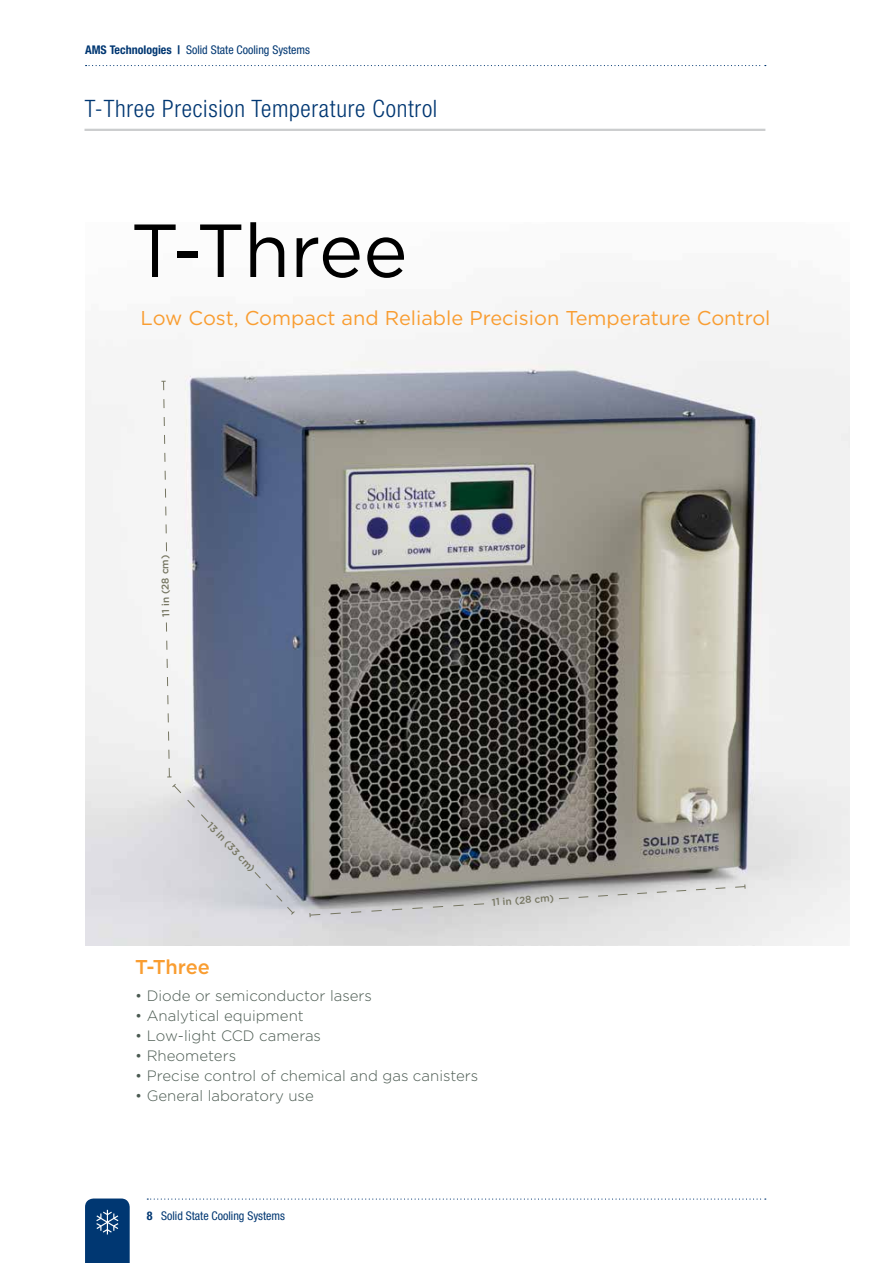
<style>
.page{position:relative;width:893px;height:1263px;background:#fff}
.page>*{position:absolute;margin:0;border:0;box-sizing:border-box;transform-origin:0 0}
.t1{font:75px "Gotham";letter-spacing:-.01em;color:#000}
.t2{font:300 condensed 24px "Helvetica Neue LT Std";letter-spacing:.03em;color:#003772}
.t3{font:19.95px "Gotham";color:#f99d31}
.t4{font:500 19.95px "Gotham";letter-spacing:-.005em;color:#f99d31}
.t5{font:300 15px "Gotham";color:#4c5b52}
.t6{font:condensed 12px "Helvetica Neue LT Std";color:#003772}
.t7{font:500 10.05px "Gotham";color:#767662}
.s1{font-weight:700}
</style>
<div class="page">
<svg style="left:86px;top:65px;width:680px;height:1px"></svg>
<svg style="left:147px;top:1198px;width:619px;height:1px"></svg>
<svg style="left:85px;top:1198px;width:45px;height:65px"></svg>
<hr style="left:85px;top:129px;width:680px;height:2px;background:#cbcdce">
<img style="left:86px;top:318px;width:764px;height:627px">
<svg style="left:309px;top:903px;width:176px;height:14px"></svg>
<svg style="left:558px;top:884px;width:188px;height:16px"></svg>
<svg style="left:161px;top:380px;width:6px;height:172px"></svg>
<svg style="left:254px;top:871px;width:42px;height:45px"></svg>
<svg style="left:165px;top:621px;width:44px;height:202px"></svg>
<p class="t6" style="left:85px;top:43px;width:227px"><span class="s1">AMS Technologies |</span> Solid State Cooling Systems</p>
<h2 class="t2" style="left:85px;top:95px;width:354px">T-Three Precision Temperature Control</h2>
<h1 class="t1" style="left:131px;top:209px;width:278px">T-Three</h1>
<h3 class="t3" style="left:141px;top:307px;width:631px">Low Cost, Compact and Reliable Precision Temperature Control</h3>
<p class="t7" style="left:160px;top:617px;width:64px;rotate:-91deg">11 in (28 cm)</p>
<p class="t7" style="left:213px;top:819px;width:66px;rotate:47deg">13 in (33 cm)</p>
<p class="t7" style="left:491px;top:896px;width:64px;rotate:-4deg">11 in (28 cm)</p>
<h3 class="t4" style="left:135px;top:955px;width:76px">T-Three</h3>
<p class="t5" style="left:135px;top:987px;width:238px">• Diode or semiconductor lasers</p>
<p class="t5" style="left:135px;top:1007px;width:170px">• Analytical equipment</p>
<p class="t5" style="left:135px;top:1027px;width:187px">• Low-light CCD cameras</p>
<p class="t5" style="left:135px;top:1047px;width:102px">• Rheometers</p>
<p class="t5" style="left:135px;top:1067px;width:345px">• Precise control of chemical and gas canisters</p>
<p class="t5" style="left:135px;top:1087px;width:180px">• General laboratory use</p>
<p class="t6" style="left:147px;top:1208px;width:140px"><span class="s1">8</span> Solid State Cooling Systems</p>
</div>
